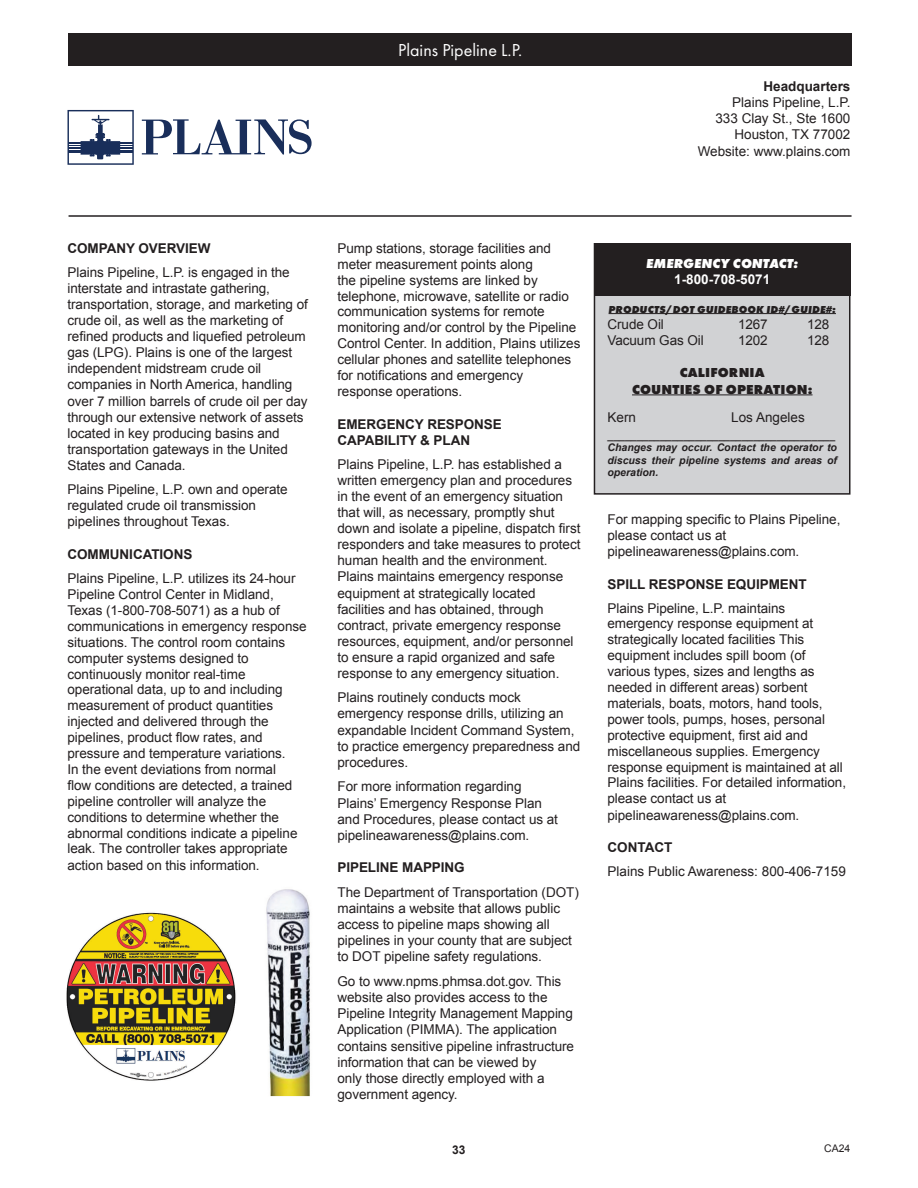
<style>
.page{position:relative;width:918px;height:1188px;background:#fff}
.page>*{position:absolute;margin:0;border:0;box-sizing:border-box;transform-origin:0 0}
.t1{font:18px "Futura PT";color:#fff}
.t2{font:13.5px/15.9px "Arial";letter-spacing:-.005em;color:#231f20}
.t3{font:700 13.5px "Arial";letter-spacing:-.005em;color:#231f20}
.t4{font:800 13.5px "Futura PT";letter-spacing:.01em;color:#231f20}
.t5{font:italic 800 13.5px "Futura PT";color:#fff}
.t6{font:700 13.5px "Arial";color:#fff}
.t7{font:700 12px "Arial";color:#231f20}
.t8{font:italic 700 10.5px/12.6px "Arial";color:#231f20;text-align:justify}
.t9{font:italic 800 10.5px "Futura PT";letter-spacing:.01em;color:#231f20}
.t10{font:10.5px "Arial";color:#231f20}
</style>
<div class="page">
<div style="left:69px;top:34px;width:783px;height:32px;background:#231f20"></div>
<hr style="left:69px;top:215px;width:783px;height:2px;background:#231f20">
<div style="left:594px;top:244px;width:256px;height:250px;background:#d1d2d4"></div>
<div style="left:594px;top:243px;width:256px;height:252px;border:2px solid #231f20"></div>
<div style="left:594px;top:244px;width:256px;height:52px;background:#231f20"></div>
<hr style="left:609px;top:313px;width:227px;height:1px;background:#231f20">
<hr style="left:632px;top:395px;width:181px;height:1px;background:#231f20">
<img style="left:266px;top:889px;width:44px;height:208px">
<img style="left:66px;top:912px;width:170px;height:169px">
<svg style="left:68px;top:110px;width:66px;height:55px"></svg>
<svg style="left:142px;top:119px;width:170px;height:36px"></svg>
<p class="t1" style="left:398px;top:39px;width:126px">Plains Pipeline L.P.</p>
<p class="t3" style="left:763px;top:77px;width:89px">Headquarters</p>
<p class="t2" style="left:732px;top:94px;width:120px">Plains Pipeline, L.P.</p>
<p class="t2" style="left:715px;top:111px;width:137px">333 Clay St., Ste 1600</p>
<p class="t2" style="left:734px;top:127px;width:118px">Houston, TX 77002</p>
<p class="t2" style="left:698px;top:143px;width:154px">Website: www.plains.com</p>
<p class="t3" style="left:68px;top:239px;width:145px">COMPANY OVERVIEW</p>
<p class="t2" style="left:68px;top:265px;width:242px">Plains Pipeline, L.P. is engaged in the interstate and intrastate gathering, transportation, storage, and marketing of</p>
<p class="t2" style="left:68px;top:313px;width:240px">crude oil, as well as the marketing of refined products and liquefied petroleum</p>
<p class="t2" style="left:68px;top:345px;width:242px">gas (LPG). Plains is one of the largest independent midstream crude oil companies in North America, handling over 7 million barrels of crude oil per day through our extensive network of assets located in key producing basins and transportation gateways in the United States and Canada.</p>
<p class="t2" style="left:68px;top:481px;width:222px">Plains Pipeline, L.P. own and operate regulated crude oil transmission pipelines throughout Texas.</p>
<p class="t3" style="left:68px;top:545px;width:126px">COMMUNICATIONS</p>
<p class="t2" style="left:68px;top:571px;width:241px">Plains Pipeline, L.P. utilizes its 24-hour Pipeline Control Center in Midland, Texas (1-800-708-5071) as a hub of communications in emergency response</p>
<p class="t2" style="left:68px;top:634px;width:232px">situations. The control room contains computer systems designed to continuously monitor real-time operational data, up to and including measurement of product quantities injected and delivered through the pipelines, product flow rates, and pressure and temperature variations.<br>In the event deviations from normal flow conditions are detected, a trained pipeline controller will analyze the conditions to determine whether the abnormal conditions indicate a pipeline leak. The controller takes appropriate action based on this information.</p>
<p class="t2" style="left:338px;top:240px;width:244px">Pump stations, storage facilities and meter measurement points along<br>the pipeline systems are linked by telephone, microwave, satellite or radio communication systems for remote monitoring and/or control by the Pipeline Control Center. In addition, Plains utilizes cellular phones and satellite telephones for notifications and emergency response operations.</p>
<p class="t3" style="left:338px;top:415px;width:166px">EMERGENCY RESPONSE</p>
<p class="t3" style="left:338px;top:431px;width:134px">CAPABILITY &amp; PLAN</p>
<p class="t2" style="left:338px;top:457px;width:244px">Plains Pipeline, L.P. has established a written emergency plan and procedures in the event of an emergency situation that will, as necessary, promptly shut down and isolate a pipeline, dispatch first</p>
<p class="t2" style="left:338px;top:537px;width:244px">responders and take measures to protect human health and the environment.<br>Plains maintains emergency response equipment at strategically located facilities and has obtained, through contract, private emergency response resources, equipment, and/or personnel to ensure a rapid organized and safe response to any emergency situation.</p>
<p class="t2" style="left:338px;top:690px;width:244px">Plains routinely conducts mock emergency response drills, utilizing an expandable Incident Command System, to practice emergency preparedness and</p>
<p class="t2" style="left:338px;top:754px;width:72px">procedures.</p>
<p class="t2" style="left:338px;top:779px;width:222px">For more information regarding Plains’ Emergency Response Plan and Procedures, please contact us at pipelineawareness@plains.com.</p>
<p class="t3" style="left:338px;top:859px;width:129px">PIPELINE MAPPING</p>
<p class="t2" style="left:338px;top:884px;width:243px">The Department of Transportation (DOT)</p>
<p class="t2" style="left:338px;top:900px;width:236px">maintains a website that allows public access to pipeline maps showing all pipelines in your county that are subject to DOT pipeline safety regulations.</p>
<p class="t2" style="left:338px;top:973px;width:238px">Go to www.npms.phmsa.dot.gov. This website also provides access to the Pipeline Integrity Management Mapping Application (PIMMA). The application contains sensitive pipeline infrastructure information that can be viewed by<br>only those directly employed with a government agency.</p>
<p class="t5" style="left:646px;top:254px;width:154px">EMERGENCY CONTACT:</p>
<p class="t6" style="left:674px;top:270px;width:98px">1-800-708-5071</p>
<p class="t9" style="left:609px;top:302px;width:229px">PRODUCTS/DOT GUIDEBOOK ID#/GUIDE#:</p>
<p class="t2" style="left:608px;top:316px;width:58px">Crude Oil</p>
<p class="t2" style="left:738px;top:316px;width:31px">1267</p>
<p class="t2" style="left:807px;top:316px;width:24px">128</p>
<p class="t2" style="left:608px;top:332px;width:98px">Vacuum Gas Oil</p>
<p class="t2" style="left:738px;top:332px;width:31px">1202</p>
<p class="t2" style="left:807px;top:332px;width:24px">128</p>
<p class="t4" style="left:680px;top:364px;width:87px">CALIFORNIA</p>
<p class="t4" style="left:632px;top:380px;width:182px">COUNTIES OF OPERATION:</p>
<p class="t2" style="left:608px;top:409px;width:30px">Kern</p>
<p class="t2" style="left:731px;top:409px;width:75px">Los Angeles</p>
<p class="t8" style="left:608px;top:429px;width:229px">_______________________________________</p>
<p class="t8" style="left:608px;top:441px;width:231px">Changes may occur. Contact the operator to discuss their pipeline systems and areas of operation.</p>
<p class="t2" style="left:608px;top:511px;width:235px">For mapping specific to Plains Pipeline, please contact us at pipelineawareness@plains.com.</p>
<p class="t3" style="left:608px;top:575px;width:201px">SPILL RESPONSE EQUIPMENT</p>
<p class="t2" style="left:608px;top:600px;width:240px">Plains Pipeline, L.P. maintains emergency response equipment at strategically located facilities This equipment includes spill boom (of various types, sizes and lengths as needed in different areas) sorbent materials, boats, motors, hand tools, power tools, pumps, hoses, personal protective equipment, first aid and miscellaneous supplies. Emergency response equipment is maintained at all Plains facilities. For detailed information, please contact us at</p>
<p class="t2" style="left:608px;top:807px;width:193px">pipelineawareness@plains.com.</p>
<p class="t3" style="left:608px;top:838px;width:66px">CONTACT</p>
<p class="t2" style="left:608px;top:863px;width:240px">Plains Public Awareness: 800-406-7159</p>
<p class="t7" style="left:452px;top:1141px;width:15px">33</p>
<p class="t10" style="left:824px;top:1142px;width:28px">CA24</p>
</div>
